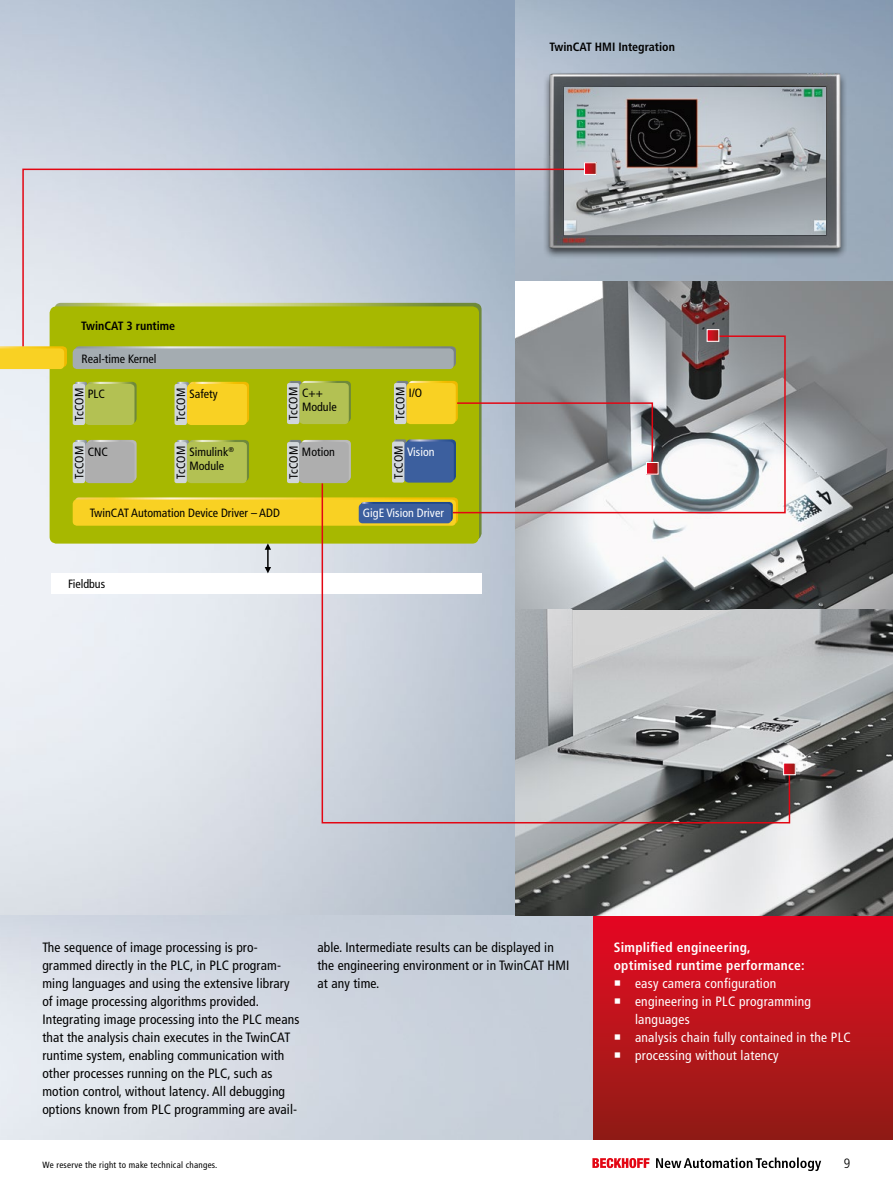
<style>
.page{position:relative;width:893px;height:1191px;background:#fff}
.page>*{position:absolute;margin:0;border:0;box-sizing:border-box;transform-origin:0 0}
.t1{font:condensed 13.5px/18px "Frutiger LT Pro";letter-spacing:.01em;color:#000}
.t2{font:condensed 13.5px/18px "Frutiger LT Pro";letter-spacing:.02em;color:#fff}
.t3{font:700 condensed 13.5px/18px "Frutiger LT Pro";letter-spacing:.02em;color:#fff}
.t4{font:300 condensed 13.5px "Frutiger LT Pro";color:#000}
.t5{font:condensed 12px/13.5px "Frutiger LT Pro";color:#000}
.t6{font:700 condensed 12px "Frutiger LT Pro";color:#000}
.t7{font:condensed 12px "Frutiger LT Pro";color:#fff}
.t8{font:condensed 9px "Frutiger LT Pro";letter-spacing:.03em;color:#000}
</style>
<div class="page">
<svg style="left:656px;top:1157px;width:165px;height:14px"></svg>
<svg style="left:592px;top:1158px;width:57px;height:10px"></svg>
<img style="left:0;top:0;width:515px;height:915px">
<div style="left:592px;top:915px;width:301px;height:225px;background:linear-gradient(to bottom,#e80822,#8f1d15)"></div>
<img style="left:0;top:915px;width:593px;height:225px">
<img style="left:592px;top:280px;width:301px;height:330px">
<svg style="left:515px;top:0;width:378px;height:280px;background:#9eaec0"></svg>
<svg style="left:515px;top:610px;width:378px;height:305px;background:#949696"></svg>
<div style="left:50px;top:306px;width:429px;height:237px;background:#a7b800;border-radius:7px"></div>
<div style="left:73px;top:348px;width:381px;height:21px;background:#a4acb1;border-radius:4px"></div>
<svg style="left:0;top:346px;width:67px;height:23px"></svg>
<div style="left:73px;top:499px;width:383px;height:27px;background:#f9d123;border-radius:4px"></div>
<svg style="left:75px;top:497px;width:246px;height:3px"></svg>
<svg style="left:75px;top:382px;width:62px;height:41px"></svg>
<div style="left:85px;top:384px;width:49px;height:41px;background:#b3c153;border-radius:4px"></div>
<div style="left:73px;top:384px;width:12px;height:41px;background:#d1d6da;border-radius:2px"></div>
<svg style="left:177px;top:382px;width:72px;height:40px"></svg>
<div style="left:187px;top:384px;width:60px;height:41px;background:#f9d123;border-radius:4px"></div>
<div style="left:175px;top:384px;width:12px;height:41px;background:#d1d6da;border-radius:2px"></div>
<svg style="left:289px;top:440px;width:62px;height:41px"></svg>
<div style="left:299px;top:442px;width:50px;height:41px;background:#aeaeae;border-radius:4px"></div>
<div style="left:287px;top:442px;width:12px;height:41px;background:#d1d6da;border-radius:2px"></div>
<div style="left:404px;top:441px;width:50px;height:41px;background:#3c5f9e;border-radius:4px"></div>
<div style="left:392px;top:441px;width:12px;height:41px;background:#d1d6da;border-radius:2px"></div>
<svg style="left:75px;top:440px;width:62px;height:41px"></svg>
<div style="left:85px;top:442px;width:49px;height:41px;background:#aeaeae;border-radius:4px"></div>
<div style="left:73px;top:442px;width:12px;height:41px;background:#d1d6da;border-radius:2px"></div>
<svg style="left:177px;top:440px;width:72px;height:40px"></svg>
<div style="left:187px;top:442px;width:60px;height:41px;background:#b3c153;border-radius:4px"></div>
<div style="left:174px;top:442px;width:13px;height:41px;background:#d1d6da;border-radius:2px"></div>
<svg style="left:289px;top:381px;width:62px;height:40px"></svg>
<div style="left:299px;top:383px;width:50px;height:41px;background:#b3c153;border-radius:4px"></div>
<div style="left:287px;top:383px;width:12px;height:41px;background:#d1d6da;border-radius:2px"></div>
<svg style="left:321px;top:482px;width:470px;height:342px;background:#b4b7b4"></svg>
<svg style="left:451px;top:335px;width:335px;height:179px"></svg>
<hr style="left:267px;top:546px;width:2px;height:24px;background:#000">
<svg style="left:51px;top:567px;width:431px;height:27px"></svg>
<svg style="left:265px;top:543px;width:6px;height:7px"></svg>
<img style="left:544px;top:67px;width:322px;height:208px">
<svg style="left:709px;top:331px;width:8px;height:9px"></svg>
<div style="left:707px;top:329px;width:12px;height:13px;border:1px solid #fff"></div>
<svg style="left:394px;top:381px;width:264px;height:99px"></svg>
<div style="left:646px;top:462px;width:13px;height:13px;border:1px solid #fff"></div>
<svg style="left:785px;top:764px;width:9px;height:9px"></svg>
<div style="left:783px;top:762px;width:13px;height:13px;border:1px solid #fff"></div>
<img style="left:564px;top:87px;width:262px;height:147px">
<svg style="left:22px;top:168px;width:570px;height:180px"></svg>
<svg style="left:586px;top:164px;width:9px;height:9px"></svg>
<div style="left:584px;top:162px;width:13px;height:13px;border:1px solid #fff"></div>
<svg style="left:615px;top:980px;width:5px;height:5px"></svg>
<svg style="left:615px;top:998px;width:5px;height:5px"></svg>
<svg style="left:615px;top:1034px;width:5px;height:5px"></svg>
<svg style="left:615px;top:1052px;width:5px;height:5px"></svg>
<p class="t6" style="left:550px;top:40px;width:127px">TwinCAT HMI Integration</p>
<p class="t6" style="left:81px;top:318px;width:96px">TwinCAT 3 runtime</p>
<p class="t5" style="left:82px;top:352px;width:76px">Real-time Kernel</p>
<p class="t5" style="left:73px;top:421px;width:35px;rotate:-90deg">TcCOM</p>
<p class="t5" style="left:88px;top:387px;width:19px">PLC</p>
<p class="t5" style="left:174px;top:421px;width:35px;rotate:-90deg">TcCOM</p>
<p class="t5" style="left:190px;top:387px;width:29px">Safety</p>
<p class="t5" style="left:73px;top:479px;width:35px;rotate:-90deg">TcCOM</p>
<p class="t5" style="left:88px;top:445px;width:22px">CNC</p>
<p class="t5" style="left:174px;top:479px;width:35px;rotate:-90deg">TcCOM</p>
<p class="t5" style="left:189px;top:445px;width:46px">Simulink<sup>®<br></sup>Module</p>
<p class="t5" style="left:287px;top:420px;width:35px;rotate:-90deg">TcCOM</p>
<p class="t5" style="left:302px;top:386px;width:36px">C++<br>Module</p>
<p class="t5" style="left:394px;top:420px;width:35px;rotate:-90deg">TcCOM</p>
<p class="t5" style="left:409px;top:386px;width:15px">I/O</p>
<p class="t5" style="left:287px;top:479px;width:35px;rotate:-90deg">TcCOM</p>
<p class="t5" style="left:302px;top:445px;width:34px">Motion</p>
<p class="t5" style="left:392px;top:479px;width:35px;rotate:-90deg">TcCOM</p>
<p class="t7" style="left:407px;top:445px;width:29px">Vision</p>
<p class="t5" style="left:90px;top:506px;width:192px">TwinCAT Automation Device Driver – ADD</p>
<p class="t7" style="left:363px;top:506px;width:83px">GigE Vision Driver</p>
<p class="t5" style="left:68px;top:577px;width:39px">Fieldbus</p>
<p class="t1" style="left:42px;top:938px;width:259px">The sequence of image processing is pro&shy;grammed directly in the PLC, in PLC program&shy;ming languages and using the extensive library of image processing algorithms provided.<br>Integrating image processing into the PLC means that the analysis chain executes in the TwinCAT runtime system, enabling communication with other processes running on the PLC, such as motion control, without latency. All debugging options known from PLC programming are avail-</p>
<p class="t3" style="left:614px;top:938px;width:192px">Simplified engineering, optimised runtime performance:</p>
<p class="t1" style="left:317px;top:938px;width:253px">able. Intermediate results can be displayed in the engineering environment or in TwinCAT HMI at any time.</p>
<p class="t2" style="left:635px;top:974px;width:217px">easy camera configuration<br>engineering in PLC programming languages<br>analysis chain fully contained in the PLC processing without latency</p>
<p class="t8" style="left:43px;top:1159px;width:176px">We reserve the right to make technical changes.</p>
<p class="t4" style="left:844px;top:1155px;width:8px">9</p>
</div>
